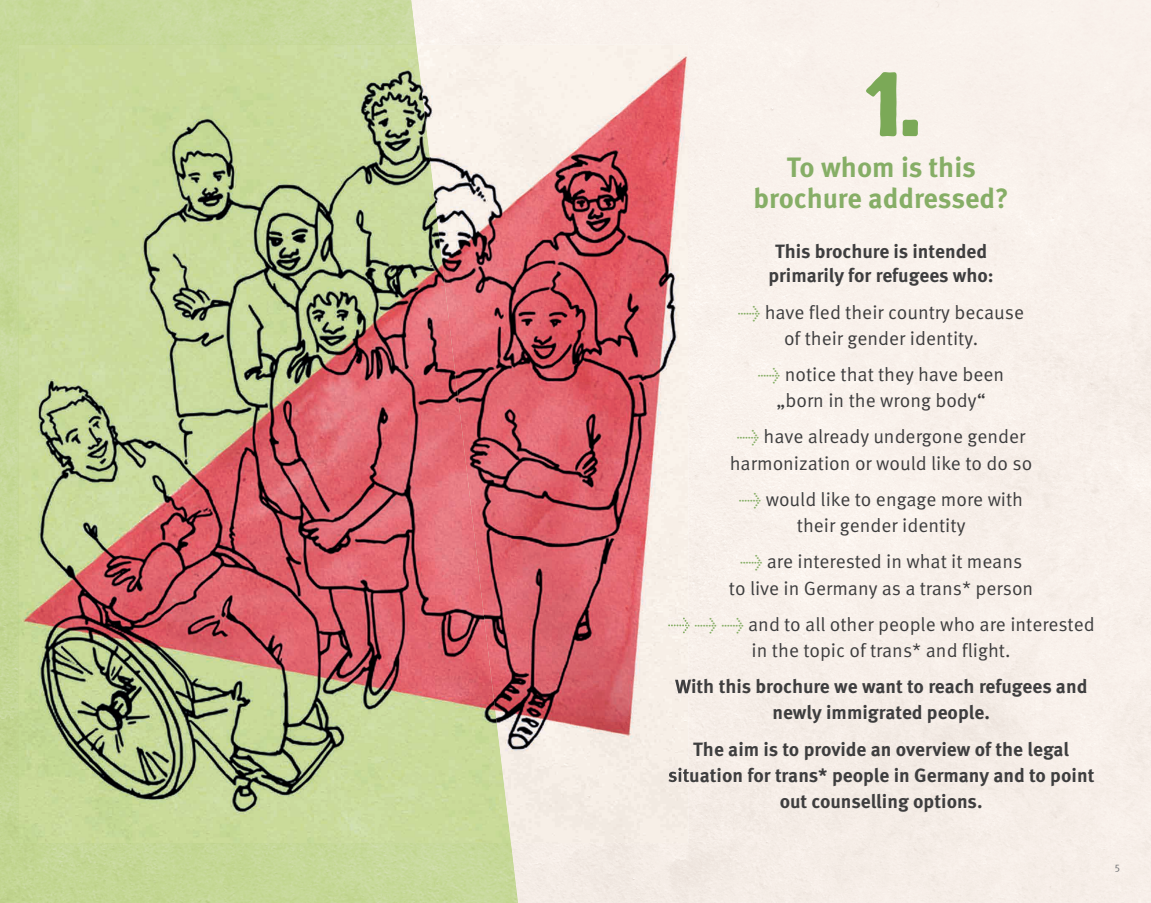
<style>
.page{position:relative;width:1151px;height:903px;background:#fff}
.page>*{position:absolute;margin:0;border:0;box-sizing:border-box;transform-origin:0 0}
.t1{font:condensed 96.25px "Block T";color:#7ba957}
.t2{font:700 28px/31.5px "Meta OT";color:#86ae66;text-align:center}
.t3{font:19.25px/26.2px "Meta OT Norm";color:#3e3e3f;text-align:center}
.t4{font:700 19.25px/26.2px "Meta OT";color:#3e3e3f;text-align:center}
.t5{font:10.5px "Meta OT Norm";color:#757679}
.s1{color:#86ae66}
</style>
<div class="page">
<img style="left:688px;top:617px;width:56px;height:16px">
<div style="left:688px;top:679px;width:399px;height:18px;background:#f7eee8"></div>
<div style="left:688px;top:767px;width:406px;height:19px;background:#f5ece6"></div>
<div style="left:0;top:0;width:65px;height:118px;background:#c7d99a"></div>
<img style="left:65px;top:0;width:347px;height:45px">
<img style="left:128px;top:11px;width:288px;height:34px">
<img style="left:0;top:118px;width:19px;height:297px">
<img style="left:0;top:415px;width:50px;height:488px">
<img style="left:50px;top:843px;width:468px;height:60px">
<img style="left:424px;top:45px;width:264px;height:491px">
<img style="left:511px;top:536px;width:177px;height:307px">
<img style="left:19px;top:474px;width:492px;height:369px">
<img style="left:19px;top:105px;width:431px;height:370px">
<img style="left:449px;top:317px;width:18px;height:158px">
<img style="left:19px;top:45px;width:405px;height:62px">
<img style="left:668px;top:617px;width:20px;height:16px">
<img style="left:675px;top:679px;width:13px;height:18px">
<img style="left:668px;top:767px;width:20px;height:19px">
<h1 class="t1" style="left:865px;top:53px;width:57px">1.</h1>
<h2 class="t2" style="left:753px;top:151px;width:257px">To whom is this brochure addressed?</h2>
<p class="t4" style="left:768px;top:239px;width:227px;line-height:24.5px">This brochure is intended primarily for refugees who:</p>
<p class="t3" style="left:738px;top:299px;width:288px"><span class="s1">→</span> have fled their country because of their gender identity.</p>
<p class="t3" style="left:758px;top:361px;width:248px"><span class="s1">→</span> notice that they have been „born in the wrong body“</p>
<p class="t3" style="left:730px;top:424px;width:304px"><span class="s1">→</span> have already undergone gender harmonization or would like to do so</p>
<p class="t3" style="left:739px;top:486px;width:286px"><span class="s1">→</span> would like to engage more with their gender identity</p>
<p class="t3" style="left:729px;top:549px;width:306px"><span class="s1">→</span> are interested in what it means<br>to live in Germany as a trans* person</p>
<p class="t3" style="left:668px;top:611px;width:428px"><span class="s1">→ → →</span> and to all other people who are interested in the topic of trans* and flight.</p>
<p class="t4" style="left:675px;top:673px;width:414px">With this brochure we want to reach refugees and newly immigrated people.</p>
<p class="t4" style="left:668px;top:736px;width:428px">The aim is to provide an overview of the legal situation for trans* people in Germany and to point out counselling options.</p>
<p class="t5" style="left:1115px;top:860px;width:7px">5</p>
</div>
